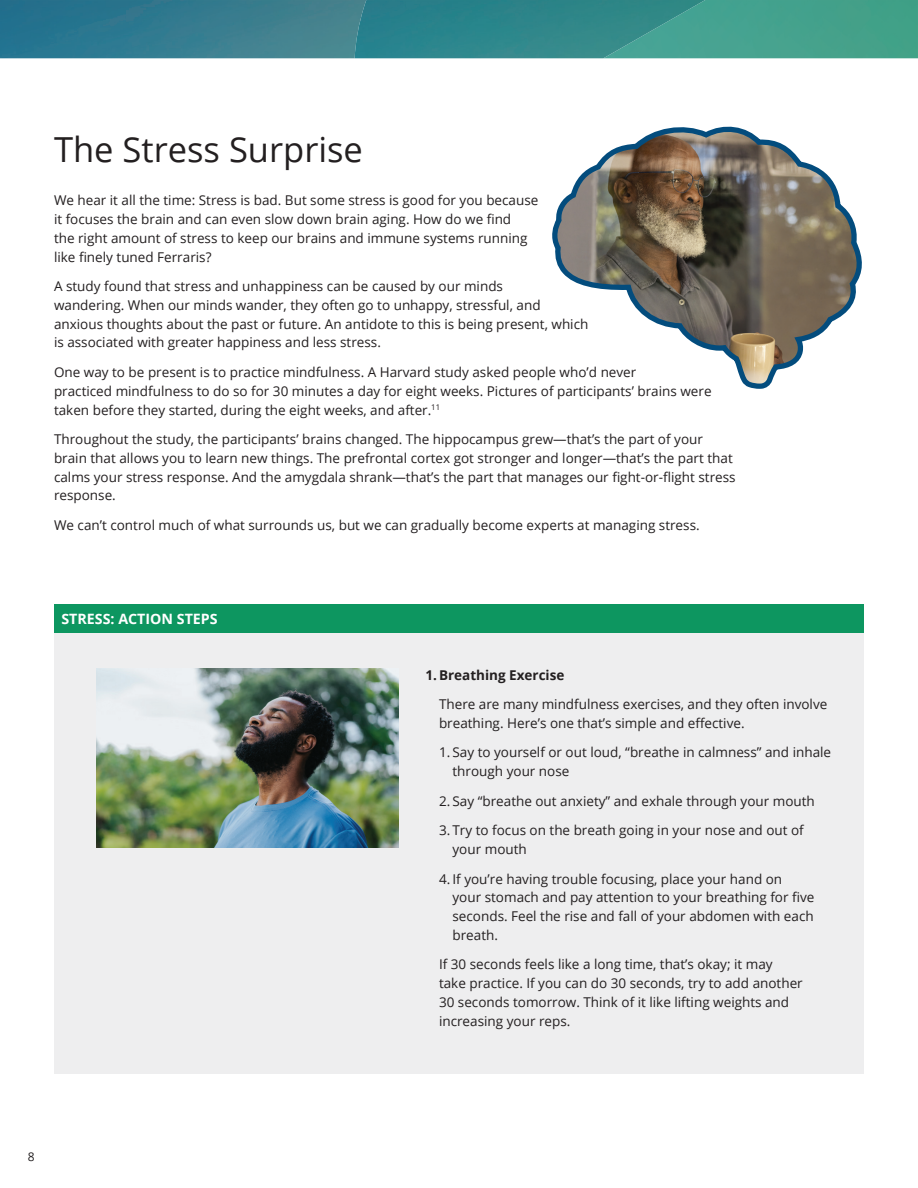
<style>
.page{position:relative;width:918px;height:1188px;background:#fff}
.page>*{position:absolute;margin:0;border:0;box-sizing:border-box;transform-origin:0 0}
.t1{font:34.5px "Open Sans";color:#231f20}
.t2{font:700 14.25px "Open Sans";color:#fff}
.t3{font:13.5px/18.8px "Open Sans";color:#231f20}
.t4{font:700 13.5px "Open Sans";color:#231f20}
.t5{font:12px "Open Sans";color:#231f20}
</style>
<div class="page">
<img style="left:552px;top:126px;width:309px;height:263px">
<div style="left:705px;top:0;width:213px;height:58px;background:#44a28c"></div>
<img style="left:0;top:0;width:355px;height:58px">
<img style="left:355px;top:0;width:350px;height:58px">
<div style="left:54px;top:621px;width:810px;height:453px;background:#eeeeef"></div>
<div style="left:54px;top:605px;width:810px;height:28px;background:#0d9660"></div>
<img style="left:97px;top:669px;width:301px;height:179px">
<h1 class="t1" style="left:54px;top:126px;width:310px">The Stress Surprise</h1>
<p class="t3" style="left:54px;top:191px;width:486px">We hear it all the time: Stress is bad. But some stress is good for you because it focuses the brain and can even slow down brain aging. How do we find<br>the right amount of stress to keep our brains and immune systems running like finely tuned Ferraris?</p>
<p class="t3" style="left:54px;top:277px;width:536px">A study found that stress and unhappiness can be caused by our minds<br>wandering. When our minds wander, they often go to unhappy, stressful, and anxious thoughts about the past or future. An antidote to this is being present, which is associated with greater happiness and less stress.</p>
<p class="t3" style="left:54px;top:362px;width:659px">One way to be present is to practice mindfulness. A Harvard study asked people who’d never<br>practiced mindfulness to do so for 30 minutes a day for eight weeks. Pictures of participants’ brains were taken before they started, during the eight weeks, and after.<sup>11</sup></p>
<p class="t3" style="left:54px;top:429px;width:683px">Throughout the study, the participants’ brains changed. The hippocampus grew—that’s the part of your brain that allows you to learn new things. The prefrontal cortex got stronger and longer—that’s the part that calms your stress response. And the amygdala shrank—that’s the part that manages our fight-or-flight stress response.</p>
<p class="t3" style="left:54px;top:515px;width:647px">We can’t control much of what surrounds us, but we can gradually become experts at managing stress.</p>
<p class="t2" style="left:61px;top:609px;width:158px">STRESS: ACTION STEPS</p>
<p class="t4" style="left:426px;top:665px;width:140px">1. Breathing Exercise</p>
<p class="t3" style="left:439px;top:695px;width:390px">There are many mindfulness exercises, and they often involve breathing. Here’s one that’s simple and effective.</p>
<p class="t3" style="left:453px;top:743px;width:380px;text-indent:-14px">1. Say to yourself or out loud, “breathe in calmness” and inhale through your nose</p>
<p class="t3" style="left:439px;top:791px;width:377px">2. Say “breathe out anxiety” and exhale through your mouth</p>
<p class="t3" style="left:453px;top:821px;width:353px;text-indent:-14px">3. Try to focus on the breath going in your nose and out of your mouth</p>
<p class="t3" style="left:453px;top:869px;width:363px;text-indent:-14px">4. If you’re having trouble focusing, place your hand on<br>your stomach and pay attention to your breathing for five seconds. Feel the rise and fall of your abdomen with each breath.</p>
<p class="t3" style="left:439px;top:955px;width:365px">If 30 seconds feels like a long time, that’s okay; it may take practice. If you can do 30 seconds, try to add another 30 seconds tomorrow. Think of it like lifting weights and increasing your reps.</p>
<p class="t5" style="left:28px;top:1148px;width:8px">8</p>
</div>
